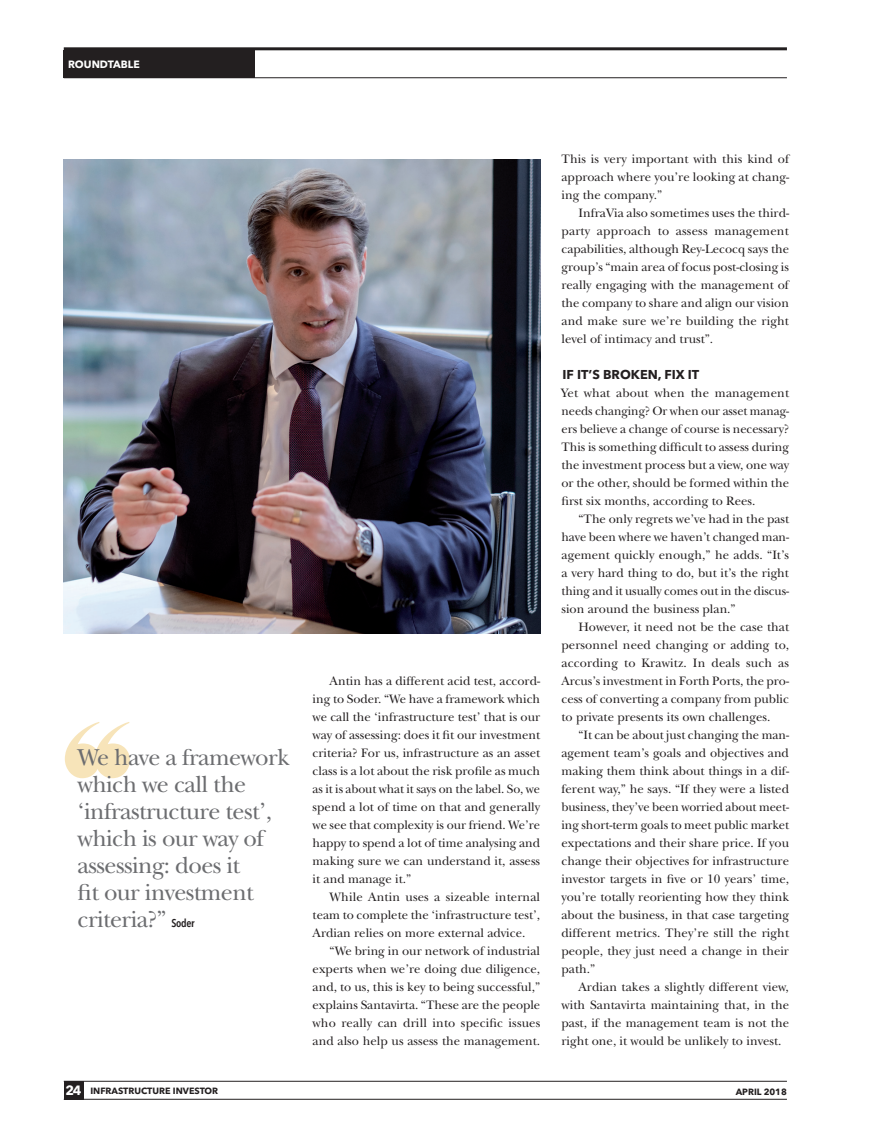
<style>
.page{position:relative;width:872px;height:1148px;background:#fff}
.page>*{position:absolute;margin:0;border:0;box-sizing:border-box;transform-origin:0 0}
.t1{font:24px/27px "New Baskerville Std";letter-spacing:-.025em;color:#6c6d70}
.t2{font:12.75px/18px "New Baskerville Std";color:#231f20;text-align:justify}
.t3{font:700 12.75px "Avenir Next LT Pro";color:#231f20}
.t4{font:700 10.5px "Avenir Next LT Pro";color:#fff}
.t5{font:700 9px "Avenir Next LT Pro";color:#231f20}
.s1{font-family:"Avenir Next LT Pro";font-weight:600;font-stretch:condensed;font-size:11.25px;color:#231f20}
.s2{font-size:13.35px;color:#fff}
</style>
<div class="page">
<div style="left:64px;top:1081px;width:19px;height:18px;background:#231f20"></div>
<hr style="left:64px;top:1081px;width:723px;height:1px;background:#231f20">
<hr style="left:64px;top:1099px;width:723px;height:1px;background:#231f20">
<div style="left:64px;top:50px;width:191px;height:28px;background:#231f20"></div>
<hr style="left:64px;top:47px;width:723px;height:3px;background:#231f20">
<hr style="left:64px;top:77px;width:723px;height:1px;background:#231f20">
<svg style="left:65px;top:722px;width:65px;height:56px"></svg>
<img style="left:64px;top:159px;width:476px;height:475px">
<p class="t4" style="left:68px;top:58px;width:73px">ROUNDTABLE</p>
<h1 class="t1" style="left:78px;top:744px;width:213px">We have a framework which we call the ‘infrastructure test’, which is our way of assessing: does it<br>fit our investment criteria?” <span class="s1">Soder</span></h1>
<p class="t2" style="left:312px;top:672px;width:229px;text-indent:17px">Antin has a different acid test, accord&shy;ing to Soder. “We have a framework which we call the ‘infrastructure test’ that is our way of assessing: does it fit our investment criteria? For us, infrastructure as an asset class is a lot about the risk profile as much as it is about what it says on the label. So, we spend a lot of time on that and generally we see that complexity is our friend. We’re happy to spend a lot of time analysing and making sure we can understand it, assess it and manage it.”</p>
<p class="t2" style="left:312px;top:888px;width:229px;text-indent:17px">While Antin uses a sizeable internal team to complete the ‘infrastructure test’, Ardian relies on more external advice.</p>
<p class="t2" style="left:312px;top:942px;width:229px;text-indent:17px">“We bring in our network of industrial experts when we’re doing due diligence, and, to us, this is key to being successful,” explains Santavirta. “These are the people who really can drill into specific issues and also help us assess the management.</p>
<p class="t2" style="left:561px;top:150px;width:229px">This is very important with this kind of approach where you’re looking at chang&shy;ing the company.”</p>
<p class="t2" style="left:561px;top:204px;width:229px;text-indent:17px">InfraVia also sometimes uses the third&shy;party approach to assess management capabilities, although Rey-Lecocq says the group’s “main area of focus post-closing is really engaging with the management of the company to share and align our vision and make sure we’re building the right level of intimacy and trust”.</p>
<p class="t3" style="left:562px;top:367px;width:138px">IF IT’S BROKEN, FIX IT</p>
<p class="t2" style="left:561px;top:384px;width:229px">Yet what about when the management needs changing? Or when our asset manag&shy;ers believe a change of course is necessary?<br>This is something difficult to assess during the investment process but a view, one way or the other, should be formed within the first six months, according to Rees.</p>
<p class="t2" style="left:561px;top:510px;width:229px;text-indent:17px">“The only regrets we’ve had in the past have been where we haven’t changed man&shy;agement quickly enough,” he adds. “It’s a very hard thing to do, but it’s the right thing and it usually comes out in the discus&shy;sion around the business plan.”</p>
<p class="t2" style="left:561px;top:618px;width:229px;text-indent:17px">However, it need not be the case that personnel need changing or adding to, according to Krawitz. In deals such as Arcus’s investment in Forth Ports, the pro&shy;cess of converting a company from public to private presents its own challenges.</p>
<p class="t2" style="left:561px;top:726px;width:229px;text-indent:17px">“It can be about just changing the man&shy;agement team’s goals and objectives and making them think about things in a dif&shy;ferent way,” he says. “If they were a listed business, they’ve been worried about meet&shy;ing short-term goals to meet public market expectations and their share price. If you change their objectives for infrastructure investor targets in five or 10 years’ time, you’re totally reorienting how they think about the business, in that case targeting different metrics. They’re still the right people, they just need a change in their path.”</p>
<p class="t2" style="left:561px;top:978px;width:229px;text-indent:17px">Ardian takes a slightly different view, with Santavirta maintaining that, in the past, if the management team is not the right one, it would be unlikely to invest.</p>
<p class="t5" style="left:65px;top:1085px;width:154px"><span class="s2">24</span> INFRASTRUCTURE INVESTOR</p>
<p class="t5" style="left:735px;top:1086px;width:53px">APRIL 2018</p>
</div>
